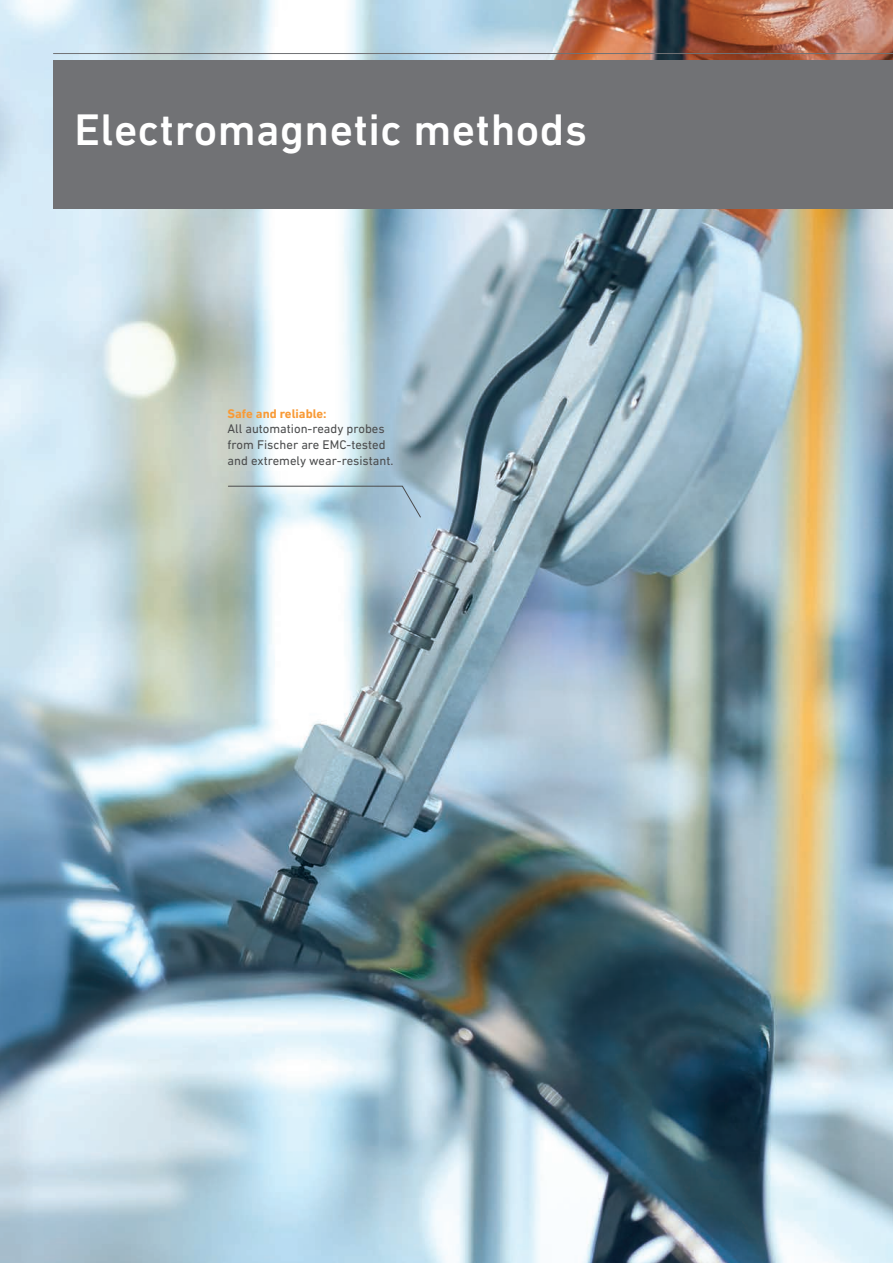
<style>
.page{position:relative;width:893px;height:1263px;background:#fff}
.page>*{position:absolute;margin:0;border:0;box-sizing:border-box;transform-origin:0 0}
.t1{font:500 45px "DIN Next LT Pro";letter-spacing:.01em;color:#fff}
.t2{font:12.75px/15.8px "DIN Next LT Pro";color:#4b4c4d}
.t3{font:700 12.75px "DIN Next LT Pro";color:#f89a36}
</style>
<div class="page">
<img style="left:0;top:0;width:893px;height:1263px">
<hr style="left:53px;top:53px;width:840px;height:1px;background:#717275">
<div style="left:53px;top:60px;width:840px;height:149px;background:#717275"></div>
<svg style="left:228px;top:485px;width:193px;height:33px;background:#b2ccd7"></svg>
<h1 class="t1" style="left:74px;top:104px;width:514px">Electromagnetic methods</h1>
<p class="t3" style="left:228px;top:406px;width:101px">Safe and reliable:</p>
<p class="t2" style="left:228px;top:421px;width:167px">All automation-ready probes from Fischer are EMC-tested and extremely wear-resistant.</p>
</div>
